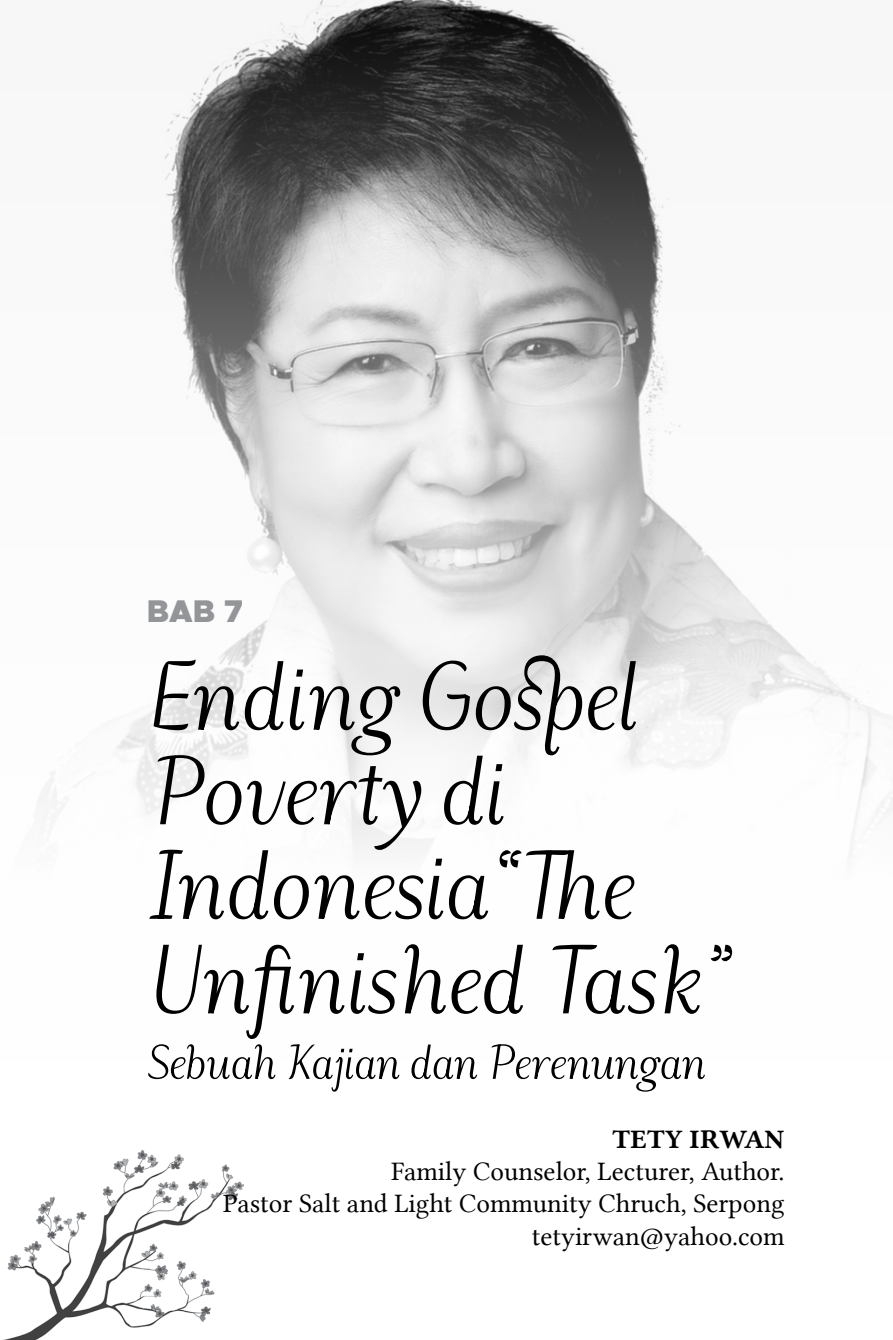
<style>
.page{position:relative;width:893px;height:1340px;background:#fff}
.page>*{position:absolute;margin:0;border:0;box-sizing:border-box;transform-origin:0 0}
.t1{font:108px/94.5px "Dabir";color:#000}
.t2{font:54px "Dabir";color:#000}
.t3{font:900 31.5px "Metropolis";color:#939598}
.t4{font:27px/32.4px "Lin Libertine";color:#000;text-align:right}
.t5{font:27px "Lin Libertine B";letter-spacing:.005em;color:#000}
</style>
<div class="page">
<img style="left:7px;top:1150px;width:237px;height:189px">
<img style="left:37px;top:0;width:856px;height:851px">
<p class="t3" style="left:147px;top:590px;width:98px">BAB 7</p>
<h1 class="t1" style="left:147px;top:648px;width:581px">Ending Gospel<br>Poverty di<br>Indonesia“The<br>Unfinished Task”</h1>
<h2 class="t2" style="left:147px;top:1030px;width:559px">Sebuah Kajian dan Perenungan</h2>
<p class="t5" style="left:612px;top:1120px;width:174px">TETY IRWAN</p>
<p class="t4" style="left:223px;top:1154px;width:563px">Family Counselor, Lecturer, Author.<br>Pastor Salt and Light Community Chruch, Serpong tetyirwan@yahoo.com</p>
</div>
